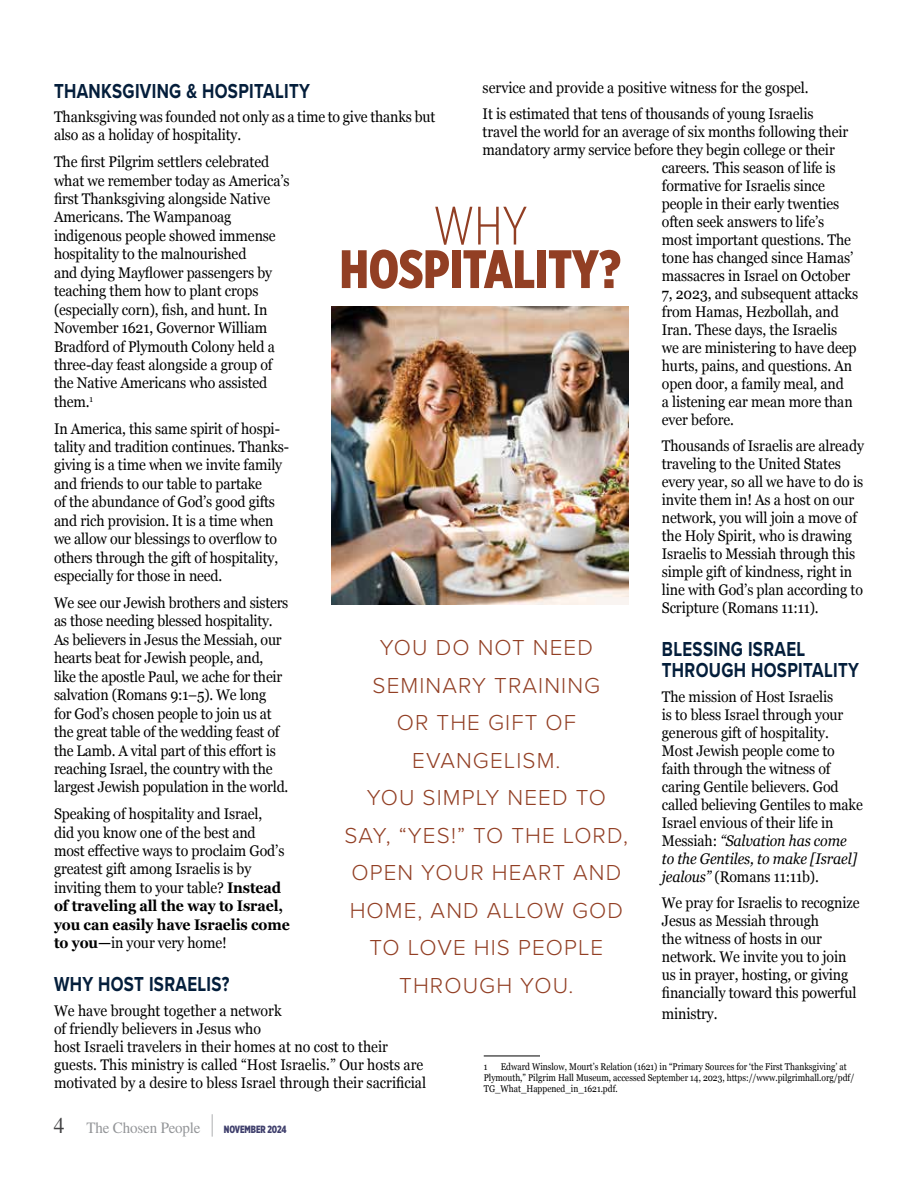
<style>
.page{position:relative;width:918px;height:1188px;background:#fff}
.page>*{position:absolute;margin:0;border:0;box-sizing:border-box;transform-origin:0 0}
.t1{font:900 54px "Gotham X Narrow";color:#923f24}
.t2{font:300 54px "Gotham X Narrow";color:#923f24}
.t3{font:300 22.5px/37.5px "Proxima Nova";letter-spacing:.05em;color:#923f24;text-align:center}
.t4{font:22.5px "STIX General";color:#414042;scale:.95 1}
.t5{font:700 21px/21px "Proxima Nova";letter-spacing:.02em;color:#041e3b;scale:.8 1}
.t6{font:15.75px "STIX General";letter-spacing:-.01em;color:#939598;scale:.95 1}
.t7{font:15.3px/18.5px "Georgia";letter-spacing:-.01em;color:#000;scale:.92 1}
.t8{font:900 10.5px "Gotham X Narrow";letter-spacing:-.01em;color:#3f3f6c;scale:.95 1}
.t9{font:9.75px/11.2px "Georgia";color:#000;scale:.87 1}
.s1{font-style:italic}
.s2{font-weight:700}
.s3{font-weight:700;font-size:31.5px}
</style>
<div class="page">
<img style="left:331px;top:307px;width:297px;height:298px">
<hr style="left:484px;top:1056px;width:56px;height:1px;background:#000">
<p class="t7" style="left:483px;top:74px;width:361px;line-height:26.2px">service and provide a positive witness for the gospel.<br>It is estimated that tens of thousands of young Israelis</p>
<p class="t7" style="left:483px;top:122px;width:399px">travel the world for an average of six months following their</p>
<p class="t7" style="left:483px;top:140px;width:384px">mandatory army service before they begin college or their</p>
<p class="t7" style="left:662px;top:158px;width:191px">careers. This season of life is</p>
<p class="t7" style="left:662px;top:176px;width:179px">formative for Israelis since</p>
<p class="t7" style="left:662px;top:194px;width:194px">people in their early twenties</p>
<p class="t7" style="left:662px;top:212px;width:178px">often seek answers to life’s</p>
<p class="t7" style="left:662px;top:230px;width:207px">most important questions. The</p>
<p class="t7" style="left:662px;top:248px;width:210px">tone has changed since Hamas’</p>
<p class="t7" style="left:662px;top:266px;width:206px">massacres in Israel on October</p>
<p class="t7" style="left:662px;top:284px;width:215px">7, 2023, and subsequent attacks</p>
<p class="t7" style="left:662px;top:302px;width:194px">from Hamas, Hezbollah, and</p>
<p class="t7" style="left:662px;top:320px;width:192px">Iran. These days, the Israelis</p>
<p class="t7" style="left:662px;top:338px;width:213px">we are ministering to have deep</p>
<p class="t7" style="left:662px;top:356px;width:208px">hurts, pains, and questions. An</p>
<p class="t7" style="left:662px;top:374px;width:199px">open door, a family meal, and</p>
<p class="t7" style="left:662px;top:392px;width:209px">a listening ear mean more than</p>
<p class="t7" style="left:662px;top:410px;width:80px">ever before.</p>
<p class="t7" style="left:662px;top:436px;width:221px;line-height:18px">Thousands of Israelis are already traveling to the United States every year, so all we have to do is invite them in! As a host on our network, you will join a move of the Holy Spirit, who is drawing<br>Israelis to Messiah through this simple gift of kindness, right in line with God’s plan according to<br>Scripture (Romans 11:11).</p>
<h3 class="t5" style="left:662px;top:638px;width:248px">BLESSING ISRAEL<br>THROUGH HOSPITALITY</h3>
<p class="t7" style="left:662px;top:687px;width:220px;line-height:18px">The mission of Host Israelis<br>is to bless Israel through your generous gift of hospitality.<br>Most Jewish people come to faith through the witness of caring Gentile believers. God called believing Gentiles to make<br>Israel envious of their life in<br>Messiah: <span class="s1">“Salvation has come<br>to the Gentiles, to make [Israel] jealous”</span> (Romans 11:11b).</p>
<p class="t7" style="left:662px;top:893px;width:216px;line-height:18px">We pray for Israelis to recognize<br>Jesus as Messiah through<br>the witness of hosts in our network. We invite you to join us in prayer, hosting, or giving financially toward this powerful</p>
<p class="t7" style="left:662px;top:1004px;width:62px">ministry.</p>
<h3 class="t5" style="left:54px;top:80px;width:322px">THANKSGIVING &amp; HOSPITALITY</h3>
<p class="t7" style="left:54px;top:107px;width:416px;line-height:18px">Thanksgiving was founded not only as a time to give thanks but also as a holiday of hospitality.</p>
<p class="t7" style="left:54px;top:152px;width:258px">The first Pilgrim settlers celebrated what we remember today as America’s first Thanksgiving alongside Native<br>Americans. The Wampanoag indigenous people showed immense hospitality to the malnourished<br>and dying Mayflower passengers by teaching them how to plant crops (especially corn), fish, and hunt. In<br>November 1621, Governor William<br>Bradford of Plymouth Colony held a three-day feast alongside a group of the Native Americans who assisted them.<sup>1</sup></p>
<p class="t7" style="left:54px;top:418px;width:257px">In America, this same spirit of hospi&shy;tality and tradition continues. Thanks&shy;giving is a time when we invite family and friends to our table to partake<br>of the abundance of God’s good gifts and rich provision. It is a time when we allow our blessings to overflow to others through the gift of hospitality, especially for those in need.</p>
<p class="t7" style="left:54px;top:593px;width:256px">We see our Jewish brothers and sisters as those needing blessed hospitality.<br>As believers in Jesus the Messiah, our hearts beat for Jewish people, and, like the apostle Paul, we ache for their salvation (Romans 9:1–5). We long<br>for God’s chosen people to join us at the great table of the wedding feast of the Lamb. A vital part of this effort is reaching Israel, the country with the largest Jewish population in the world.</p>
<p class="t7" style="left:54px;top:804px;width:258px">Speaking of hospitality and Israel,<br>did you know one of the best and most effective ways to proclaim God’s greatest gift among Israelis is by inviting them to your table? <span class="s2">Instead of traveling all the way to Israel, you can easily have Israelis come to you—</span>in your very home!</p>
<h3 class="t5" style="left:54px;top:973px;width:221px">WHY HOST ISRAELIS?</h3>
<p class="t7" style="left:54px;top:1001px;width:406px;line-height:18px">We have brought together a network<br>of friendly believers in Jesus who<br>host Israeli travelers in their homes at no cost to their guests. This ministry is called “Host Israelis.” Our hosts are motivated by a desire to bless Israel through their sacrificial</p>
<h1 class="t2" style="left:433px;top:194px;width:96px">WHY</h1>
<h1 class="t1" style="left:340px;top:235px;width:283px">HOSPITALITY?</h1>
<h2 class="t3" style="left:345px;top:628px;width:285px">YOU DO NOT NEED<br>SEMINARY TRAINING<br>OR THE GIFT OF<br>EVANGELISM.<br>YOU SIMPLY NEED TO<br>SAY, “YES!” TO THE LORD,<br>OPEN YOUR HEART AND<br>HOME, AND ALLOW GOD<br>TO LOVE HIS PEOPLE<br>THROUGH YOU.</h2>
<p class="t9" style="left:484px;top:1060px;width:427px;text-indent:17px">Edward Winslow, Mourt’s Relation (1621) in “Primary Sources for ‘the First Thanksgiving’ at<br>Plymouth,” Pilgrim Hall Museum, accessed September 14, 2023, https://www.pilgrimhall.org/pdf/<br>TG_What_Happened_in_1621.pdf.</p>
<p class="t9" style="left:484px;top:1060px;width:6px">1</p>
<p class="t6" style="left:86px;top:1117px;width:135px">The Chosen People <span class="s3">|</span></p>
<h2 class="t4" style="left:54px;top:1110px;width:13px">4</h2>
<p class="t8" style="left:224px;top:1122px;width:67px">NOVEMBER 2024</p>
</div>
